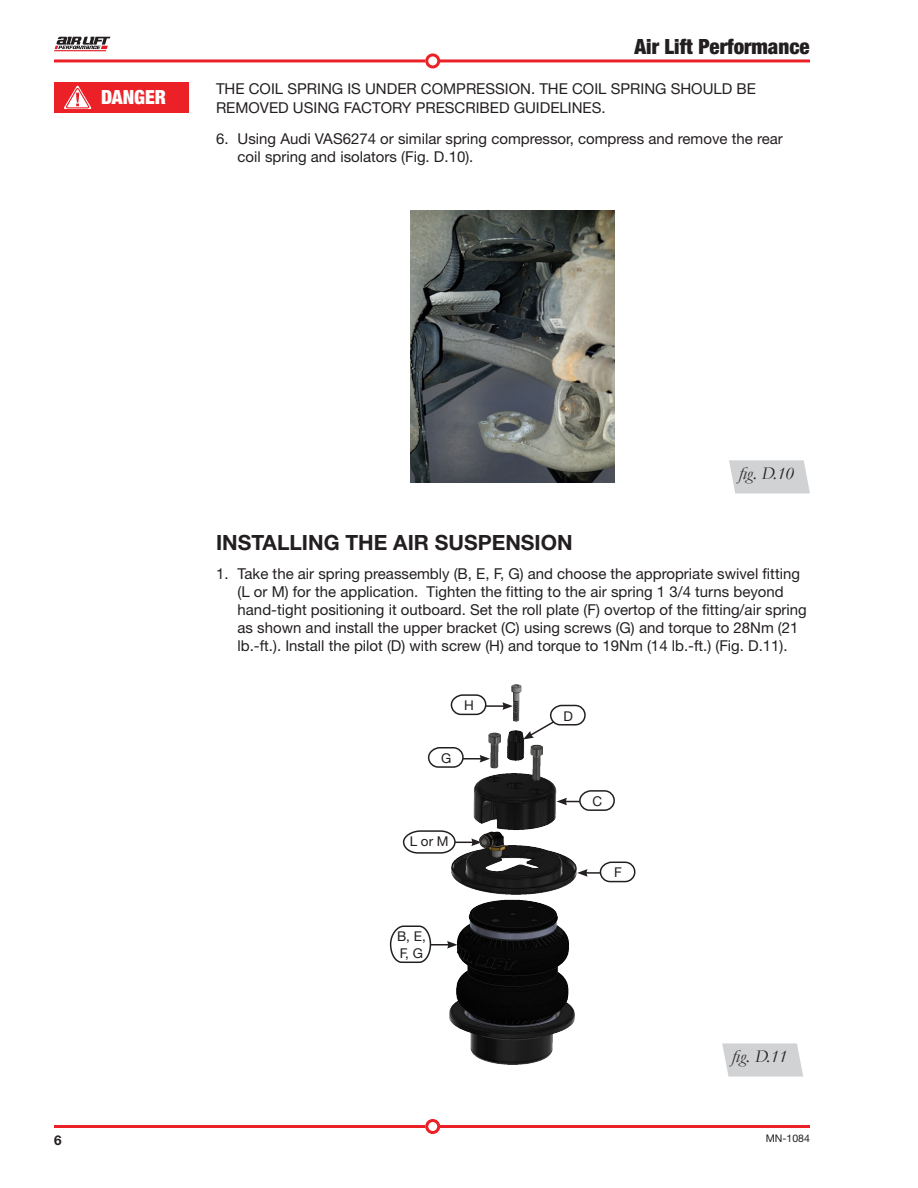
<style>
.page{position:relative;width:918px;height:1188px;background:#fff}
.page>*{position:absolute;margin:0;border:0;box-sizing:border-box;transform-origin:0 0}
.Section_subhead{font:700 21px "Helvetica Neue";color:#231f20}
.t1{font:900 condensed 21px "Helvetica Neue";color:#231f20}
.Danger_Icon{font:900 condensed 19.5px "Helvetica Neue";color:#fff}
.t2{font:italic 18px "Garamond";color:#231f20}
.Hanging_indent{font:15px/18px "Helvetica Neue";color:#231f20}
.Danger_Text{font:15px/19.5px "Helvetica Neue";color:#231f20}
.t3{font:13.5px/16.5px "Helvetica Neue";color:#231f20}
.t4{font:700 13.5px "Helvetica Neue";color:#231f20}
.t5{font:10.5px "Helvetica Neue";color:#231f20}
</style>
<div class="page">
<hr style="left:439px;top:59px;width:371px;height:3px;background:#ec2127">
<div style="left:425px;top:53px;width:15px;height:15px;border:3px solid #ec2127;border-radius:50%"></div>
<hr style="left:54px;top:59px;width:371px;height:3px;background:#ec2127">
<hr style="left:439px;top:1125px;width:371px;height:3px;background:#ec2127">
<div style="left:425px;top:1119px;width:15px;height:15px;border:3px solid #ec2127;border-radius:50%"></div>
<hr style="left:54px;top:1125px;width:371px;height:3px;background:#ec2127">
<svg style="left:54px;top:37px;width:56px;height:14px"></svg>
<svg style="left:607px;top:861px;width:29px;height:22px"></svg>
<svg style="left:607px;top:790px;width:8px;height:21px"></svg>
<svg style="left:389px;top:925px;width:30px;height:38px"></svg>
<svg style="left:402px;top:830px;width:17px;height:24px"></svg>
<svg style="left:729px;top:460px;width:81px;height:34px;background:#d5d6d8"></svg>
<img style="left:411px;top:210px;width:204px;height:272px">
<div style="left:54px;top:82px;width:134px;height:31px;background:#ec2127"></div>
<svg style="left:64px;top:85px;width:28px;height:24px"></svg>
<img style="left:419px;top:684px;width:188px;height:381px">
<svg style="left:722px;top:1043px;width:81px;height:34px;background:#d5d6d8"></svg>
<p class="Danger_Icon" style="left:101px;top:85px;width:67px">DANGER</p>
<h1 class="t1" style="left:635px;top:33px;width:177px">Air Lift Performance</h1>
<p class="Danger_Text" style="left:216px;top:78px;width:542px">THE COIL SPRING IS UNDER COMPRESSION. THE COIL SPRING SHOULD BE<br>REMOVED USING FACTORY PRESCRIBED GUIDELINES.</p>
<p class="Hanging_indent" style="left:238px;top:129px;width:547px;text-indent:-22px">6. Using Audi VAS6274 or similar spring compressor, compress and remove the rear coil spring and isolators (Fig. D.10).</p>
<p class="t2" style="left:739px;top:461px;width:57px">fig. D.10</p>
<p class="Section_subhead" style="left:216px;top:530px;width:358px">INSTALLING THE AIR SUSPENSION</p>
<p class="Hanging_indent" style="left:238px;top:565px;width:571px;text-indent:-22px">1. Take the air spring preassembly (B, E, F, G) and choose the appropriate swivel fitting (L or M) for the application. Tighten the fitting to the air spring 1 3/4 turns beyond hand-tight positioning it outboard. Set the roll plate (F) overtop of the fitting/air spring as shown and install the upper bracket (C) using screws (G) and torque to 28Nm (21 lb.-ft.). Install the pilot (D) with screw (H) and torque to 19Nm (14 lb.-ft.) (Fig. D.11).</p>
<p class="t3" style="left:464px;top:697px;width:11px">H</p>
<p class="t3" style="left:441px;top:750px;width:12px">G</p>
<p class="t3" style="left:410px;top:833px;width:41px">L or M</p>
<p class="t3" style="left:397px;top:928px;width:30px">B, E,<br>F, G</p>
<p class="t3" style="left:564px;top:707px;width:11px">D</p>
<p class="t3" style="left:593px;top:793px;width:11px">C</p>
<p class="t3" style="left:614px;top:864px;width:9px">F</p>
<p class="t2" style="left:732px;top:1044px;width:57px">fig. D.11</p>
<p class="t4" style="left:54px;top:1131px;width:9px">6</p>
<p class="t5" style="left:766px;top:1132px;width:46px">MN-1084</p>
</div>
